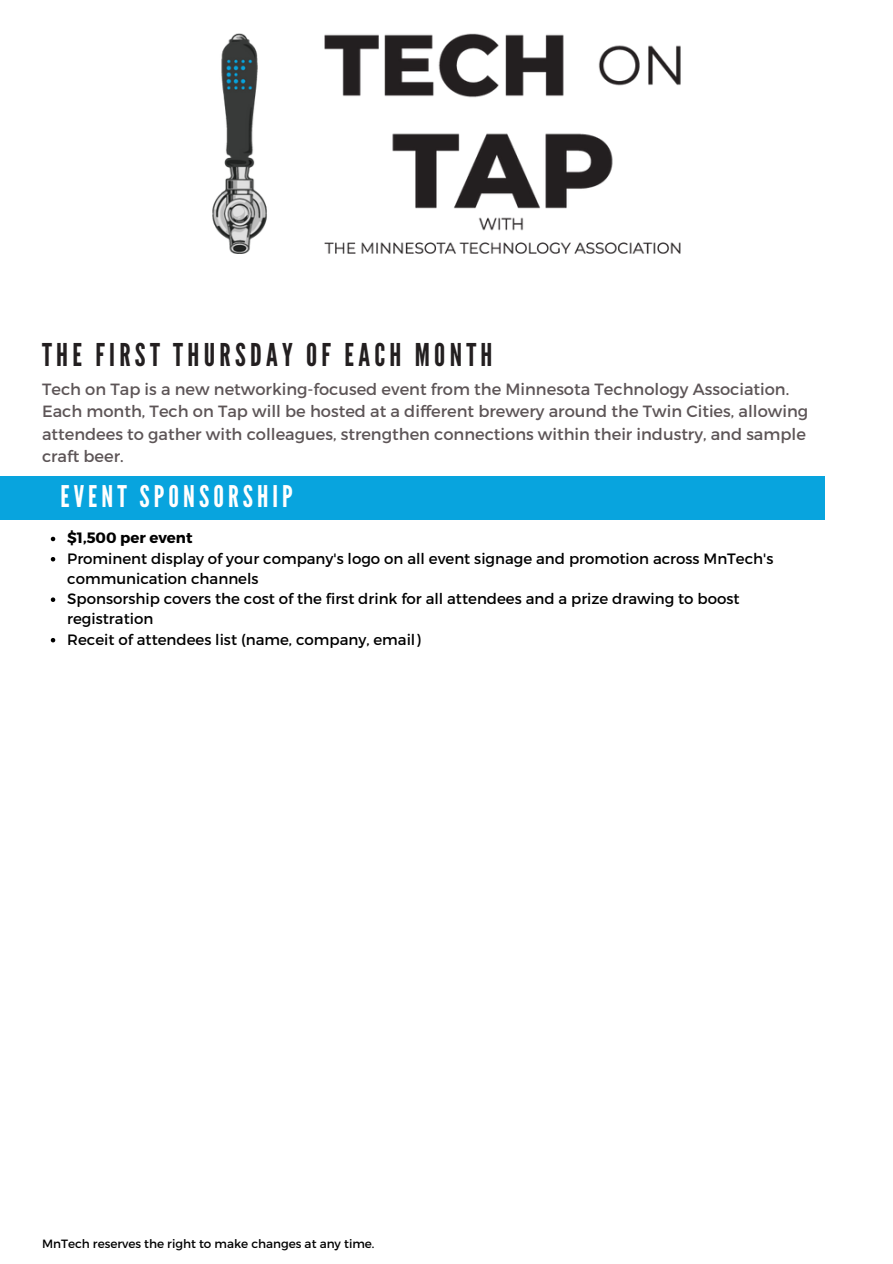
<style>
.page{position:relative;width:893px;height:1264px;background:#fff}
.page>*{position:absolute;margin:0;border:0;box-sizing:border-box;transform-origin:0 0}
.t1{font:31.35px "League Gothic";letter-spacing:.135em;color:#231f20}
.t2{font:29.85px "League Gothic";letter-spacing:.135em;color:#fff}
.t3{font:16.2px/22.5px "Montserrat";color:#5d5557}
.t4{font:15px/20.2px "Montserrat";color:#000}
.t5{font:700 15px "Montserrat";color:#000}
.t6{font:12px "Montserrat";color:#000}
</style>
<div class="page">
<div style="left:0;top:475px;width:824px;height:44px;background:#08a4de"></div>
<img style="left:212px;top:33px;width:469px;height:221px">
<svg style="left:51px;top:536px;width:4px;height:5px"></svg>
<svg style="left:51px;top:557px;width:4px;height:4px"></svg>
<svg style="left:51px;top:597px;width:4px;height:5px"></svg>
<svg style="left:51px;top:638px;width:4px;height:4px"></svg>
<h1 class="t1" style="left:42px;top:336px;width:452px">THE FIRST THURSDAY OF EACH MONTH</h1>
<p class="t3" style="left:42px;top:377px;width:767px">Tech on Tap is a new networking-focused event from the Minnesota Technology Association.<br>Each month, Tech on Tap will be hosted at a different brewery around the Twin Cities, allowing attendees to gather with colleagues, strengthen connections within their industry, and sample craft beer.</p>
<h2 class="t2" style="left:60px;top:479px;width:234px">EVENT SPONSORSHIP</h2>
<p class="t5" style="left:67px;top:528px;width:127px">$1,500 per event</p>
<p class="t4" style="left:67px;top:547px;width:707px">Prominent display of your company's logo on all event signage and promotion across MnTech's communication channels<br>Sponsorship covers the cost of the first drink for all attendees and a prize drawing to boost registration<br>Receit of attendees list (name, company, email)</p>
<p class="t6" style="left:42px;top:1235px;width:334px">MnTech reserves the right to make changes at any time.</p>
</div>
